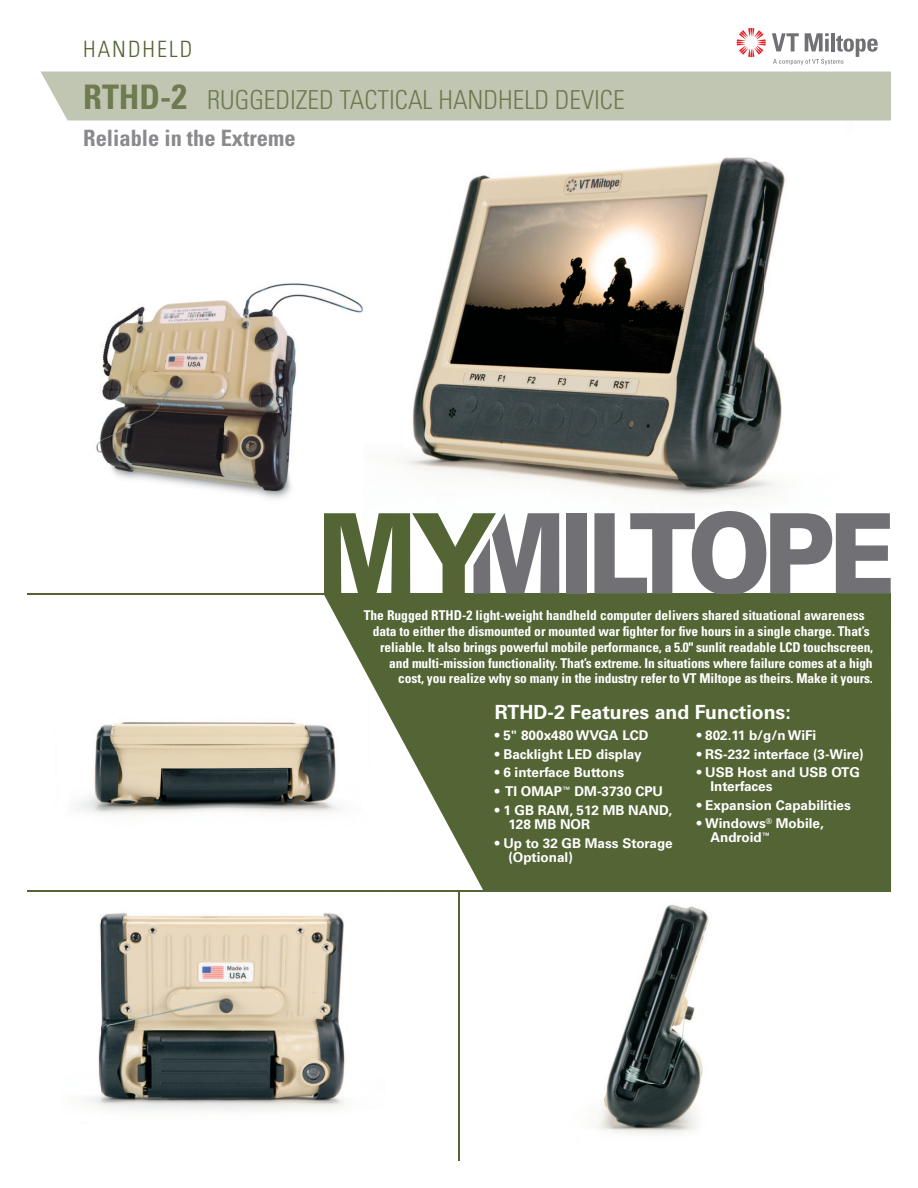
<style>
.page{position:relative;width:918px;height:1188px;background:#fff}
.page>*{position:absolute;margin:0;border:0;box-sizing:border-box;transform-origin:0 0}
.t1{font:300 condensed 26.1px "Univers LT Std";color:#6e7a50}
.t2{font:700 condensed 22.5px "Univers LT Std";color:#8a8a8e}
.t3{font:300 condensed 22.5px "Univers LT Std";letter-spacing:.09em;color:#536534}
.t4{font:700 19.5px "Univers LT Std";color:#fff}
.t5{font:700 condensed 13.5px "Univers LT Std";letter-spacing:-.01em;color:#fff}
.t6{font:700 13.5px/14.2px "Univers LT Std";color:#fff}
.s1{font-weight:700;font-size:33.75px}
.s2{font-weight:700;font-size:34.95px}
.s3{font-stretch:normal;font-size:19.5px;color:#fff}
</style>
<div class="page">
<img style="left:408px;top:40px;width:484px;height:1094px">
<img style="left:76px;top:727px;width:25px;height:378px">
<img style="left:101px;top:722px;width:244px;height:389px">
<img style="left:96px;top:281px;width:270px;height:218px">
<hr style="left:27px;top:890px;width:864px;height:2px;background:#536534">
<hr style="left:458px;top:891px;width:2px;height:270px;background:#536534">
<hr style="left:27px;top:593px;width:864px;height:2px;background:#536534">
<div style="left:40px;top:72px;width:851px;height:48px;background:#c1c6b2"></div>
<div style="left:567px;top:513px;width:20px;height:80px;background:#717074"></div>
<svg style="left:594px;top:511px;width:297px;height:83px"></svg>
<svg style="left:324px;top:513px;width:235px;height:80px"></svg>
<svg style="left:324px;top:595px;width:567px;height:295px;background:#6a794f"></svg>
<svg style="left:737px;top:28px;width:29px;height:29px"></svg>
<svg style="left:772px;top:33px;width:106px;height:32px"></svg>
<h2 class="t3" style="left:83px;top:36px;width:111px">HANDHELD</h2>
<h1 class="t1" style="left:83px;top:84px;width:543px"><span class="s1">RTHD-</span><span class="s2">2</span> RUGGEDIZED TACTICAL HANDHELD DEVICE</h1>
<h2 class="t2" style="left:83px;top:124px;width:219px">Reliable in the Extreme<span class="s3">:</span></h2>
<p class="t5" style="left:364px;top:607px;width:502px">The Rugged RTHD-2 light-weight handheld computer delivers shared situational awareness</p>
<p class="t5" style="left:373px;top:623px;width:498px">data to either the dismounted or mounted war fighter for five hours in a single charge. That’s</p>
<p class="t5" style="left:380px;top:639px;width:495px">reliable. It also brings powerful mobile performance, a 5.0" sunlit readable LCD touchscreen,</p>
<p class="t5" style="left:389px;top:655px;width:485px">and multi-mission functionality. That’s extreme. In situations where failure comes at a high</p>
<p class="t5" style="left:398px;top:670px;width:476px">cost, you realize why so many in the industry refer to VT Miltope as theirs. Make it yours.</p>
<h3 class="t4" style="left:495px;top:701px;width:297px">RTHD-2 Features and Functions:</h3>
<p class="t6" style="left:495px;top:728px;width:155px">• 5" 800x480 WVGA LCD</p>
<p class="t6" style="left:495px;top:747px;width:148px">• Backlight LED display</p>
<p class="t6" style="left:495px;top:766px;width:131px">• 6 interface Buttons</p>
<p class="t6" style="left:495px;top:784px;width:170px">• TI OMAP<sup>™</sup> DM-3730 CPU</p>
<p class="t6" style="left:508px;top:803px;width:165px;text-indent:-14px">• 1 GB RAM, 512 MB NAND,<br>128 MB NOR</p>
<p class="t6" style="left:508px;top:836px;width:166px;text-indent:-14px">• Up to 32 GB Mass Storage (Optional)</p>
<p class="t6" style="left:697px;top:728px;width:121px">• 802.11 b/g/n WiFi</p>
<p class="t6" style="left:697px;top:747px;width:168px">• RS-232 interface (3-Wire)</p>
<p class="t6" style="left:710px;top:766px;width:151px;line-height:13.5px;text-indent:-14px">• USB Host and USB OTG<br>Interfaces</p>
<p class="t6" style="left:697px;top:798px;width:156px">• Expansion Capabilities</p>
<p class="t6" style="left:710px;top:816px;width:115px;text-indent:-14px">• Windows<sup>®</sup> Mobile,<br>Android<sup>™</sup></p>
</div>
